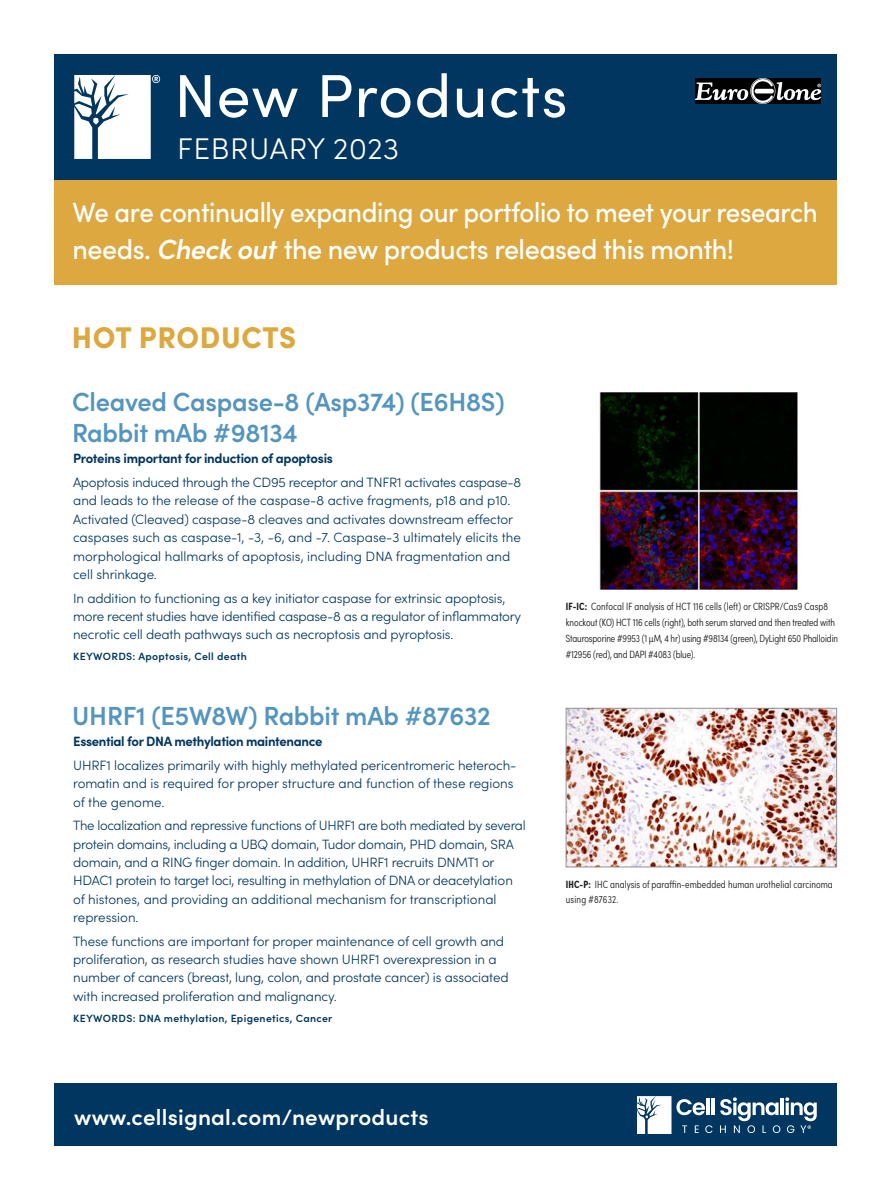
<style>
.page{position:relative;width:891px;height:1188px;background:#fff}
.page>*{position:absolute;margin:0;border:0;box-sizing:border-box;transform-origin:0 0}
.t1{font:60.75px "Sofia Pro";letter-spacing:.015em;color:#fff}
.Display_Month{font:300 30px "Sofia Pro";letter-spacing:.02em;color:#fff}
.t2{font:900 30px "Sofia Pro";letter-spacing:.02em;color:#dca83f}
.Display_Gold_Box{font:500 27.75px/36.8px "Sofia Pro";letter-spacing:-.02em;color:#fff;scale:.93 1}
.DISPLAY_Hot_Product{font:600 26.25px/31.5px "Sofia Pro";letter-spacing:-.01em;color:#5495bf}
.t3{font:600 22.2px "Sofia Pro";letter-spacing:.01em;color:#fff}
.Copy_12_25_leading_e{font:300 13.5px/18.3px "Sofia Pro";letter-spacing:-.01em;color:#00365f}
.HEAD_Primary{font:700 13.5px "Sofia Pro";letter-spacing:-.02em;color:#00365f}
.Copy_Hot_Product{font:700 13.5px "Sofia Pro";letter-spacing:-.025em;color:#00365f}
.Copy_Caption{font:300 10.5px/15.8px "Sofia Pro Condensed";letter-spacing:-.005em;color:#231f20}
.Copy_Keywords{font:600 10.5px "Sofia Pro";letter-spacing:.03em;color:#00365f}
.s1{font-size:60px}
.s2{font-weight:600;font-style:italic}
.s3{font-weight:700}
</style>
<div class="page">
<div style="left:54px;top:54px;width:783px;height:126px;background:#00365f"></div>
<svg style="left:74px;top:75px;width:86px;height:84px"></svg>
<div style="left:54px;top:1083px;width:783px;height:63px;background:#00365f"></div>
<svg style="left:637px;top:1096px;width:180px;height:38px"></svg>
<div style="left:54px;top:180px;width:783px;height:105px;background:#dca83f"></div>
<img style="left:599px;top:392px;width:202px;height:197px">
<img style="left:568px;top:710px;width:267px;height:155px">
<div style="left:566px;top:708px;width:271px;height:159px;border:1px solid #939598"></div>
<img style="left:696px;top:79px;width:124px;height:24px">
<p class="t1" style="left:174px;top:51px;width:395px">New Product<span class="s1">s</span></p>
<p class="Display_Month" style="left:177px;top:127px;width:224px">FEBRUARY 2023</p>
<p class="Display_Gold_Box" style="left:73px;top:192px;width:803px">We are continually expanding our portfolio to meet your research needs. <span class="s2">Check out</span> the new products released this month!</p>
<p class="t2" style="left:72px;top:314px;width:226px">HOT PRODUCTS</p>
<p class="DISPLAY_Hot_Product" style="left:72px;top:384px;width:434px">Cleaved Caspase-8 (Asp374) (E6H8S)<br>Rabbit mAb #98134</p>
<p class="HEAD_Primary" style="left:73px;top:448px;width:261px">Proteins important for induction of apoptosis</p>
<p class="Copy_12_25_leading_e" style="left:73px;top:472px;width:450px">Apoptosis induced through the CD95 receptor and TNFR1 activates caspase-8 and leads to the release of the caspase-8 active fragments, p18 and p10.<br>Activated (Cleaved) caspase-8 cleaves and activates downstream effector caspases such as caspase-1, -3, -6, and -7. Caspase-3 ultimately elicits the morphological hallmarks of apoptosis, including DNA fragmentation and cell shrinkage.</p>
<p class="Copy_12_25_leading_e" style="left:73px;top:588px;width:450px">In addition to functioning as a key initiator caspase for extrinsic apoptosis, more recent studies have identified caspase-8 as a regulator of inflammatory necrotic cell death pathways such as necroptosis and pyroptosis.</p>
<p class="Copy_Keywords" style="left:73px;top:649px;width:175px">KEYWORDS: Apoptosis, Cell death</p>
<p class="DISPLAY_Hot_Product" style="left:72px;top:699px;width:420px">UHRF1 (E5W8W) Rabbit mAb #87632</p>
<p class="Copy_Hot_Product" style="left:73px;top:731px;width:251px">Essential for DNA methylation maintenance</p>
<p class="Copy_12_25_leading_e" style="left:73px;top:755px;width:445px">UHRF1 localizes primarily with highly methylated pericentromeric heteroch&shy;romatin and is required for proper structure and function of these regions of the genome.</p>
<p class="Copy_12_25_leading_e" style="left:73px;top:816px;width:454px">The localization and repressive functions of UHRF1 are both mediated by several protein domains, including a UBQ domain, Tudor domain, PHD domain, SRA domain, and a RING finger domain. In addition, UHRF1 recruits DNMT1 or HDAC1 protein to target loci, resulting in methylation of DNA or deacetylation of histones, and providing an additional mechanism for transcriptional repression.</p>
<p class="Copy_12_25_leading_e" style="left:73px;top:931px;width:437px">These functions are important for proper maintenance of cell growth and proliferation, as research studies have shown UHRF1 overexpression in a number of cancers (breast, lung, colon, and prostate cancer) is associated with increased proliferation and malignancy.</p>
<p class="Copy_Keywords" style="left:73px;top:1010px;width:261px">KEYWORDS: DNA methylation, Epigenetics, Cancer</p>
<h3 class="t3" style="left:74px;top:1101px;width:356px">www.cellsignal.com/newproducts</h3>
<p class="Copy_Caption" style="left:566px;top:598px;width:274px"><span class="s3">IF-IC:</span> Confocal IF analysis of HCT 116 cells (left) or CRISPR/Cas9 Casp8 knockout (KO) HCT 116 cells (right), both serum starved and then treated with Staurosporine #9953 (1 μM, 4 hr) using #98134 (green), DyLight 650 Phalloidin #12956 (red), and DAPI #4083 (blue).</p>
<p class="Copy_Caption" style="left:566px;top:876px;width:269px"><span class="s3">IHC-P:</span> IHC analysis of paraffin-embedded human urothelial carcinoma using #87632.</p>
</div>
